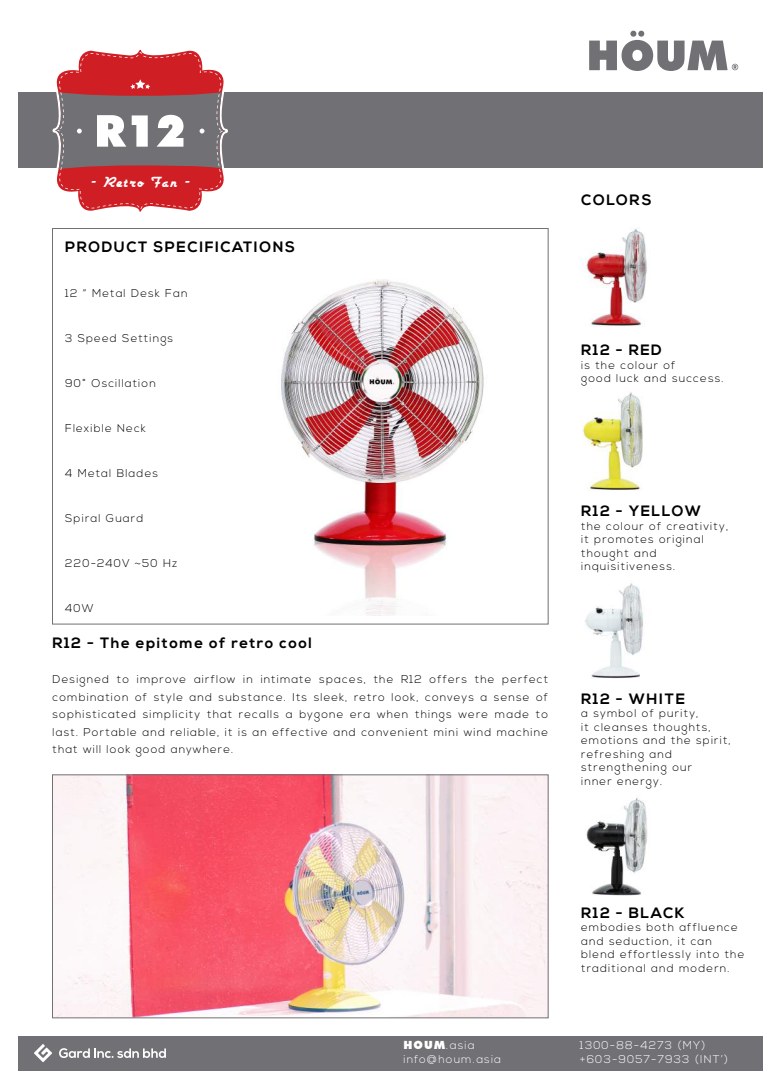
<style>
.page{position:relative;width:780px;height:1088px;background:#fff}
.page>*{position:absolute;margin:0;border:0;box-sizing:border-box;transform-origin:0 0}
.t1{font:17.25px "Airstream";letter-spacing:.1em;color:#fff}
.t2{font:700 15px "Nexa";letter-spacing:.1em;color:#000}
.t3{font:300 11.25px/13.5px "Nexa";letter-spacing:.1em;color:#000}
.t4{font:300 11.25px/13.5px "Nexa";letter-spacing:.1em;color:#fff}
.s1{font-family:"Futura BT";font-weight:900}
</style>
<div class="page">
<svg style="left:589px;top:31px;width:149px;height:40px"></svg>
<div style="left:18px;top:92px;width:744px;height:75px;background:#717074"></div>
<svg style="left:52px;top:49px;width:176px;height:163px"></svg>
<img style="left:579px;top:228px;width:68px;height:99px">
<img style="left:582px;top:392px;width:61px;height:98px">
<img style="left:585px;top:583px;width:59px;height:96px">
<img style="left:586px;top:797px;width:62px;height:98px">
<div style="left:18px;top:1036px;width:744px;height:34px;background:#717074"></div>
<img style="left:54px;top:776px;width:492px;height:240px">
<div style="left:52px;top:774px;width:496px;height:244px;border:1px solid #717074"></div>
<svg style="left:34px;top:1044px;width:18px;height:18px"></svg>
<svg style="left:59px;top:1048px;width:107px;height:10px"></svg>
<img style="left:281px;top:279px;width:203px;height:337px">
<h1 class="t1" style="left:91px;top:174px;width:99px">- Retro Fan -</h1>
<h2 class="t2" style="left:65px;top:238px;width:231px">PRODUCT SPECIFICATIONS</h2>
<p class="t3" style="left:65px;top:287px;width:124px">12 “ Metal Desk Fan</p>
<p class="t3" style="left:65px;top:332px;width:109px">3 Speed Settings</p>
<p class="t3" style="left:65px;top:377px;width:92px">90° Oscillation</p>
<p class="t3" style="left:65px;top:422px;width:82px">Flexible Neck</p>
<p class="t3" style="left:65px;top:467px;width:94px">4 Metal Blades</p>
<p class="t3" style="left:65px;top:512px;width:80px">Spiral Guard</p>
<p class="t3" style="left:65px;top:557px;width:114px">220-240V ~50 Hz</p>
<p class="t3" style="left:65px;top:602px;width:30px">40W</p>
<h2 class="t2" style="left:52px;top:634px;width:261px">R12 - The epitome of retro cool</h2>
<p class="t3" style="left:52px;top:671px;width:497px;line-height:17.5px;text-align:justify">Designed to improve airflow in intimate spaces, the R12 offers the perfect combination of style and substance. Its sleek, retro look, conveys a sense of sophisticated simplicity that recalls a bygone era when things were made to last. Portable and reliable, it is an effective and convenient mini wind machine that will look good anywhere.</p>
<h2 class="t2" style="left:581px;top:191px;width:72px">COLORS</h2>
<h2 class="t2" style="left:581px;top:341px;width:82px">R12 - RED</h2>
<p class="t3" style="left:581px;top:358px;width:144px">is the colour of<br>good luck and success.</p>
<h2 class="t2" style="left:581px;top:502px;width:121px">R12 - YELLOW</h2>
<p class="t3" style="left:581px;top:520px;width:148px">the colour of creativity, it promotes original thought and inquisitiveness.</p>
<h2 class="t2" style="left:581px;top:690px;width:105px">R12 - WHITE</h2>
<p class="t3" style="left:581px;top:707px;width:151px">a symbol of purity,<br>it cleanses thoughts, emotions and the spirit, refreshing and strengthening our<br>inner energy.</p>
<p class="t4" style="left:403px;top:1039px;width:99px"><span class="s1">HOUM</span>.asia info@houm.asia</p>
<h2 class="t2" style="left:581px;top:904px;width:105px">R12 - BLACK</h2>
<p class="t3" style="left:581px;top:921px;width:165px">embodies both affluence and seduction, it can blend effortlessly into the traditional and modern.</p>
<p class="t4" style="left:580px;top:1039px;width:150px">1300-88-4273 (MY) +603-9057-7933 (INT’)</p>
</div>
